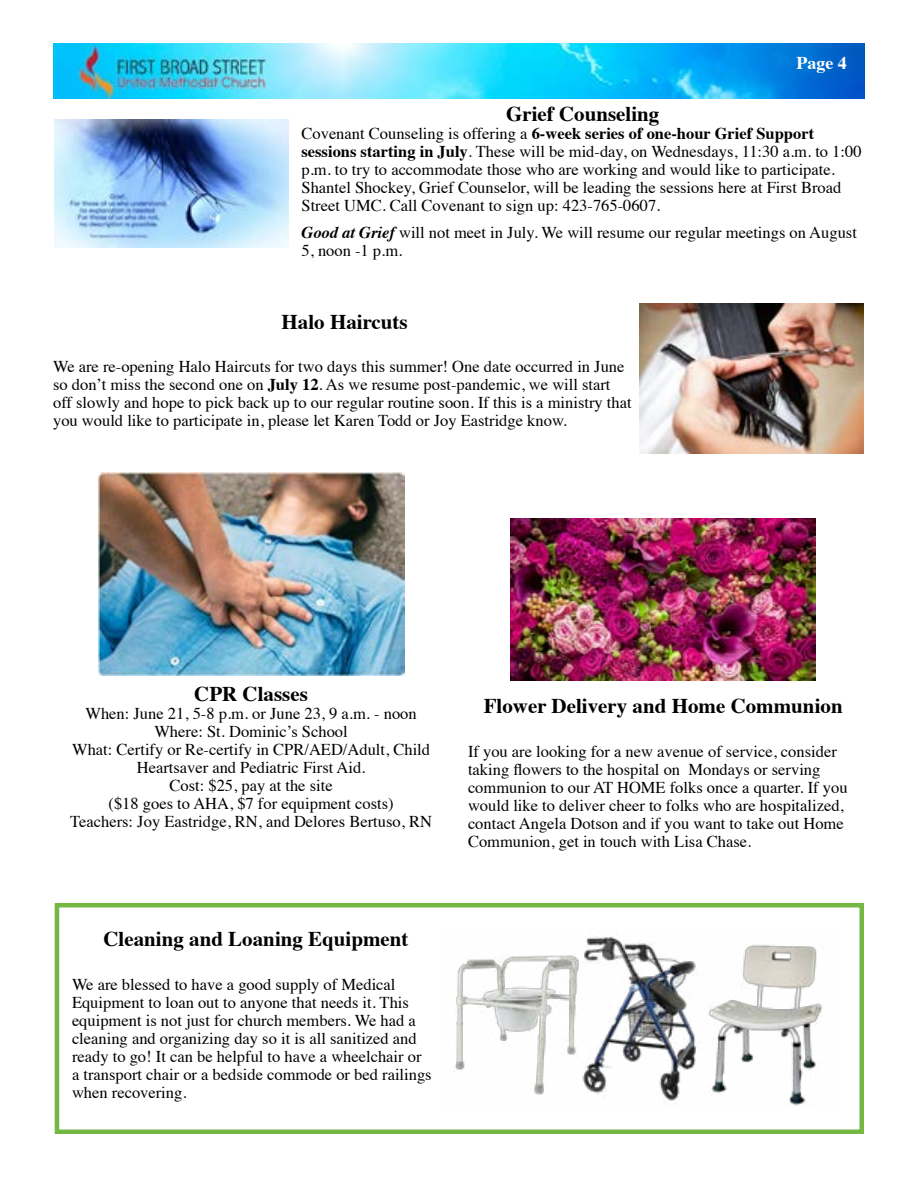
<style>
.page{position:relative;width:918px;height:1188px;background:#fff}
.page>*{position:absolute;margin:0;border:0;box-sizing:border-box;transform-origin:0 0}
.t1{font:700 21px "Times";color:#000}
.t2{font:700 18px "Times";color:#fff}
.t3{font:16.5px/18px "Times";color:#000}
.s1{font-weight:700}
.s2{font-weight:700;font-style:italic}
</style>
<div class="page">
<img style="left:53px;top:43px;width:812px;height:56px">
<img style="left:54px;top:120px;width:235px;height:127px">
<img style="left:99px;top:472px;width:305px;height:204px">
<img style="left:454px;top:936px;width:369px;height:170px">
<div style="left:55px;top:903px;width:809px;height:231px;border:4px solid #74b743"></div>
<img style="left:639px;top:303px;width:225px;height:150px">
<img style="left:510px;top:518px;width:306px;height:162px">
<p class="t2" style="left:796px;top:46px;width:52px">Page 4</p>
<p class="t1" style="left:506px;top:94px;width:155px">Grief Counseling</p>
<p class="t3" style="left:302px;top:123px;width:562px">Covenant Counseling is offering a <span class="s1">6-week series of one-hour Grief Support sessions starting in July</span>. These will be mid-day, on Wednesdays, 11:30 a.m. to 1:00 p.m. to try to accommodate those who are working and would like to participate.<br>Shantel Shockey, Grief Counselor, will be leading the sessions here at First Broad Street UMC. Call Covenant to sign up: 423-765-0607.</p>
<p class="t3" style="left:302px;top:222px;width:557px"><span class="s2">Good at Grief</span> will not meet in July. We will resume our regular meetings on August<br>5, noon -1 p.m.</p>
<p class="t1" style="left:282px;top:302px;width:128px">Halo Haircuts</p>
<p class="t3" style="left:53px;top:356px;width:580px">We are re-opening Halo Haircuts for two days this summer! One date occurred in June so don’t miss the second one on <span class="s1">July 12</span>. As we resume post-pandemic, we will start off slowly and hope to pick back up to our regular routine soon. If this is a ministry that you would like to participate in, please let Karen Todd or Joy Eastridge know.</p>
<p class="t1" style="left:194px;top:674px;width:115px">CPR Classes</p>
<p class="t3" style="left:70px;top:703px;width:363px;text-align:center">When: June 21, 5-8 p.m. or June 23, 9 a.m. - noon Where: St. Dominic’s School<br>What: Certify or Re-certify in CPR/AED/Adult, Child Heartsaver and Pediatric First Aid.<br>Cost: $25, pay at the site<br>($18 goes to AHA, $7 for equipment costs)<br>Teachers: Joy Eastridge, RN, and Delores Bertuso, RN</p>
<p class="t1" style="left:103px;top:919px;width:307px">Cleaning and Loaning Equipment</p>
<p class="t3" style="left:72px;top:974px;width:361px">We are blessed to have a good supply of Medical Equipment to loan out to anyone that needs it. This equipment is not just for church members. We had a cleaning and organizing day so it is all sanitized and ready to go! It can be helpful to have a wheelchair or a transport chair or a bedside commode or bed railings when recovering.</p>
<p class="t1" style="left:484px;top:686px;width:360px">Flower Delivery and Home Communion</p>
<p class="t3" style="left:468px;top:741px;width:381px">If you are looking for a new avenue of service, consider taking flowers to the hospital on Mondays or serving communion to our AT HOME folks once a quarter. If you would like to deliver cheer to folks who are hospitalized, contact Angela Dotson and if you want to take out Home Communion, get in touch with Lisa Chase.</p>
</div>
